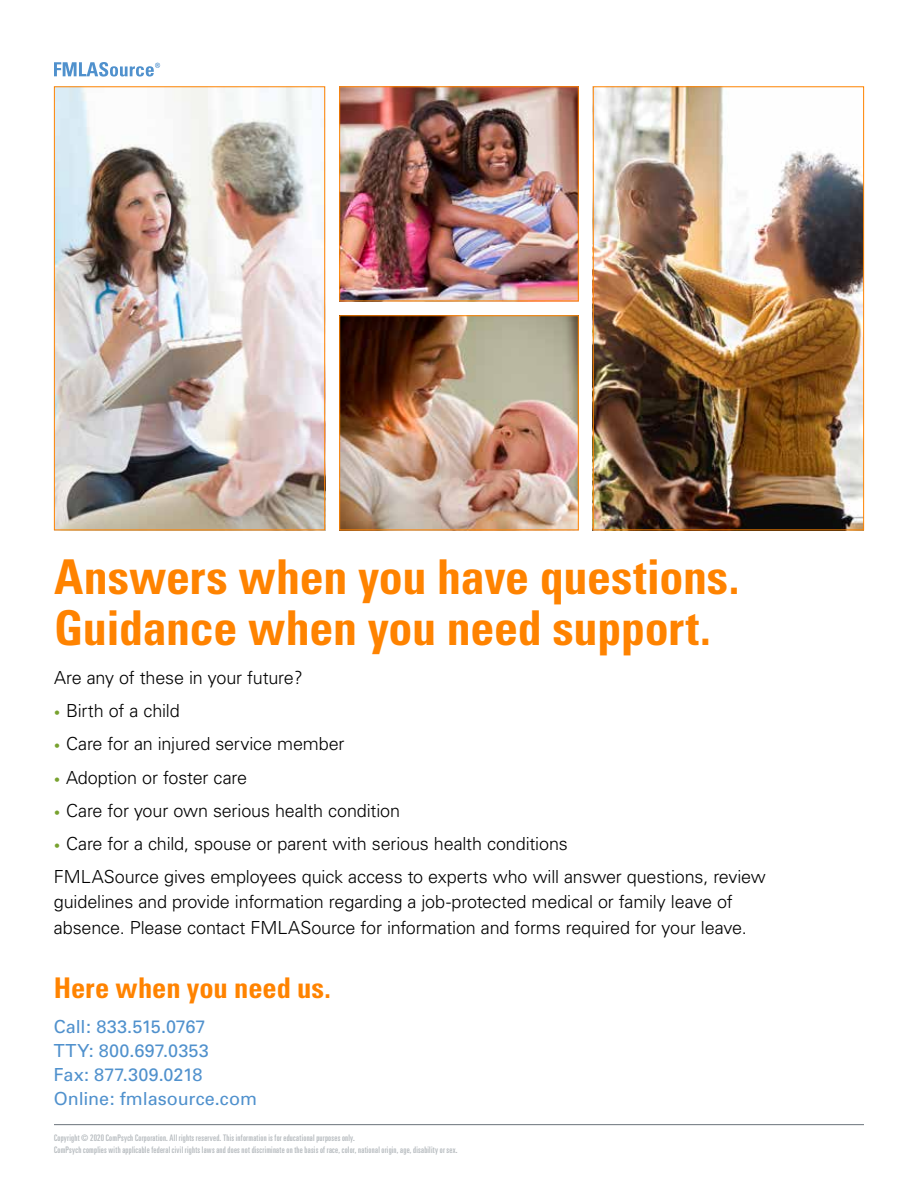
<style>
.page{position:relative;width:918px;height:1188px;background:#fff}
.page>*{position:absolute;margin:0;border:0;box-sizing:border-box;transform-origin:0 0}
.t1{font:700 condensed 48px/51px "Univers";letter-spacing:-.005em;color:#ff8300}
.t2{font:700 condensed 28.5px "Univers";letter-spacing:-.005em;color:#ff8300}
.t3{font:300 18px/33px "Univers";letter-spacing:-.01em;color:#000}
.t4{font:18px/24px "Univers";letter-spacing:.005em;color:#5091cd}
.t5{font:ultra-condensed 9px/12px "Univers";letter-spacing:.03em;color:#b4b9bd}
.s1{font-size:12px;color:#78a22f}
</style>
<div class="page">
<img style="left:56px;top:88px;width:267px;height:440px">
<div style="left:54px;top:86px;width:271px;height:444px;border:1px solid #ff8300"></div>
<img style="left:341px;top:88px;width:236px;height:211px">
<div style="left:339px;top:86px;width:240px;height:215px;border:1px solid #ff8300"></div>
<img style="left:341px;top:317px;width:236px;height:211px">
<div style="left:339px;top:315px;width:240px;height:215px;border:1px solid #ff8300"></div>
<img style="left:595px;top:88px;width:267px;height:440px">
<div style="left:593px;top:86px;width:271px;height:444px;border:1px solid #ff8300"></div>
<hr style="left:54px;top:1124px;width:810px;height:1px;background:#6a737b">
<svg style="left:54px;top:62px;width:106px;height:15px"></svg>
<h1 class="t1" style="left:54px;top:552px;width:687px">Answers when you have questions.<br>Guidance when you need support.</h1>
<p class="t3" style="left:54px;top:661px;width:250px">Are any of these in your future?</p>
<p class="t3" style="left:54px;top:695px;width:127px"><span class="s1">•</span> Birth of a child</p>
<p class="t3" style="left:54px;top:728px;width:292px"><span class="s1">•</span> Care for an injured service member</p>
<p class="t3" style="left:54px;top:761px;width:195px"><span class="s1">•</span> Adoption or foster care</p>
<p class="t3" style="left:54px;top:794px;width:348px"><span class="s1">•</span> Care for your own serious health condition</p>
<p class="t3" style="left:54px;top:827px;width:713px"><span class="s1">•</span> Care for a child, spouse or parent with serious health conditions<br>FMLASource gives employees quick access to experts who will answer questions, review</p>
<p class="t3" style="left:54px;top:889px;width:694px;line-height:25.5px">guidelines and provide information regarding a job-protected medical or family leave of absence. Please contact FMLASource for information and forms required for your leave.</p>
<h2 class="t2" style="left:54px;top:971px;width:279px">Here when you need us.</h2>
<p class="t4" style="left:54px;top:1015px;width:205px">Call: 833.515.0767<br>TTY: 800.697.0353<br>Fax: 877.309.0218<br>Online: fmlasource.com</p>
<p class="t5" style="left:54px;top:1132px;width:405px">Copyright © 2020 ComPsych Corporation. All rights reserved. This information is for educational purposes only.<br>ComPsych complies with applicable federal civil rights laws and does not discriminate on the basis of race, color, national origin, age, disability or sex.</p>
</div>
